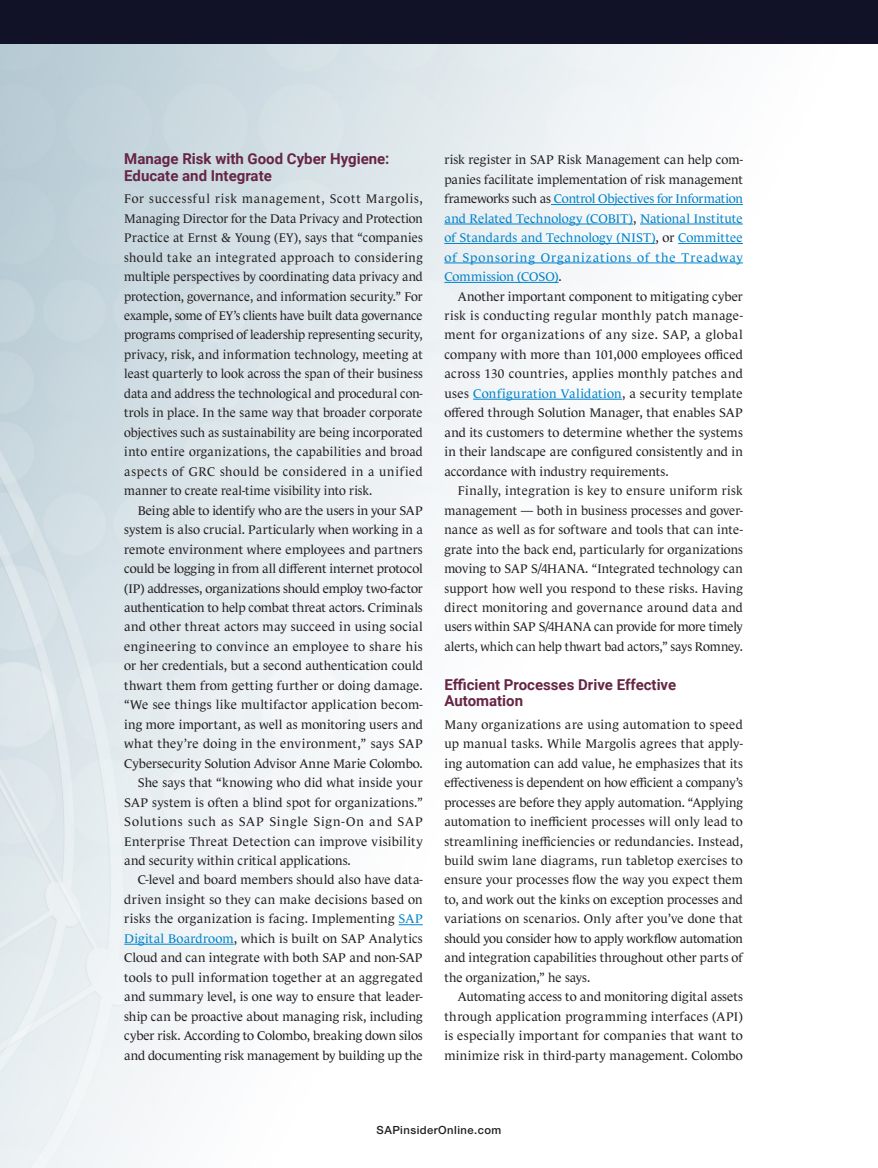
<style>
.page{position:relative;width:878px;height:1168px;background:#fff}
.page>*{position:absolute;margin:0;border:0;box-sizing:border-box;transform-origin:0 0}
.SAP_-_subhead{font:700 15px/16.5px "Roboto";color:#662545}
.SAP_-_Body_text{font:12.75px/19.5px "Le Monde Journal Std";color:#231f20;text-align:justify}
.SAP_-_text_no_indent{font:12.75px/19.5px "Le Monde Journal Std";color:#231f20;text-align:justify}
.SAP_-_Body_text-2{font:12.75px/19.5px "Le Monde Journal Std";letter-spacing:.07em;color:#0083ca;text-align:justify}
.t1{font:500 11.25px "Helvetica Neue LT Std";letter-spacing:.04em;color:#231f20}
.s1{color:#0083ca}
.s2{color:#231f20}
</style>
<div class="page">
<img style="left:0;top:44px;width:743px;height:1124px">
<hr style="left:551px;top:204px;width:192px;height:1px;background:#0083ca">
<hr style="left:444px;top:224px;width:189px;height:1px;background:#0083ca">
<hr style="left:640px;top:224px;width:102px;height:1px;background:#0083ca">
<hr style="left:444px;top:243px;width:211px;height:1px;background:#0083ca">
<hr style="left:678px;top:243px;width:64px;height:1px;background:#0083ca">
<hr style="left:444px;top:262px;width:298px;height:1px;background:#0083ca">
<hr style="left:444px;top:282px;width:114px;height:1px;background:#0083ca">
<hr style="left:473px;top:399px;width:149px;height:1px;background:#0083ca">
<svg style="left:398px;top:924px;width:25px;height:1px"></svg>
<hr style="left:124px;top:944px;width:110px;height:1px;background:#0083ca">
<div style="left:0;top:0;width:878px;height:44px;background:#111128"></div>
<p class="SAP_-_subhead" style="left:124px;top:150px;width:267px">Manage Risk with Good Cyber Hygiene:<br>Educate and Integrate</p>
<p class="SAP_-_text_no_indent" style="left:124px;top:189px;width:300px">For successful risk management, Scott Margolis, Managing Director for the Data Privacy and Protection Practice at Ernst &amp; Young (EY), says that “companies should take an integrated approach to considering multiple perspectives by coordinating data privacy and protection, governance, and information security.” For example, some of EY’s clients have built data governance programs comprised of leadership representing security, privacy, risk, and information technology, meeting at least quarterly to look across the span of their business data and address the technological and procedural con&shy;trols in place. In the same way that broader corporate objectives such as sustainability are being incorporated into entire organizations, the capabilities and broad aspects of GRC should be considered in a unified manner to create real-time visibility into risk.</p>
<p class="SAP_-_Body_text" style="left:124px;top:500px;width:300px;text-indent:14px">Being able to identify who are the users in your SAP system is also crucial. Particularly when working in a remote environment where employees and partners could be logging in from all different internet protocol (IP) addresses, organizations should employ two-factor authentication to help combat threat actors. Criminals and other threat actors may succeed in using social engineering to convince an employee to share his or her credentials, but a second authentication could thwart them from getting further or doing damage. “We see things like multifactor application becom&shy;ing more important, as well as monitoring users and what they’re doing in the environment,” says SAP Cybersecurity Solution Advisor Anne Marie Colombo.</p>
<p class="SAP_-_Body_text" style="left:124px;top:773px;width:300px;text-indent:14px">She says that “knowing who did what inside your SAP system is often a blind spot for organizations.” Solutions such as SAP Single Sign-On and SAP Enterprise Threat Detection can improve visibility and security within critical applications.</p>
<p class="SAP_-_Body_text" style="left:124px;top:870px;width:300px;text-indent:14px">C-level and board members should also have data&shy;driven insight so they can make decisions based on risks the organization is facing. Implementing <span class="s1">SAP Digital Boardroom</span>, which is built on SAP Analytics Cloud and can integrate with both SAP and non-SAP tools to pull information together at an aggregated and summary level, is one way to ensure that leader&shy;ship can be proactive about managing risk, including cyber risk. According to Colombo, breaking down silos and documenting risk management by building up the</p>
<p class="SAP_-_Body_text-2" style="left:444px;top:150px;width:300px"><span class="s2">risk register in SAP Risk Management can help com&shy;panies facilitate implementation of risk management frameworks such as</span> Control Objectives for Information and Related Technology (COBIT)<span class="s2">,</span> National Institute of Standards and Technology (NIST)<span class="s2">, or</span> Committee of Sponsoring Organizations of the Treadway Commission (COSO)<span class="s2">.</span></p>
<p class="SAP_-_Body_text" style="left:444px;top:286px;width:300px;text-indent:14px">Another important component to mitigating cyber risk is conducting regular monthly patch manage&shy;ment for organizations of any size. SAP, a global company with more than 101,000 employees officed across 130 countries, applies monthly patches and uses <span class="s1">Configuration Validation</span>, a security template offered through Solution Manager, that enables SAP and its customers to determine whether the systems in their landscape are configured consistently and in accordance with industry requirements.</p>
<p class="SAP_-_Body_text" style="left:444px;top:481px;width:300px;text-indent:14px">Finally, integration is key to ensure uniform risk management — both in business processes and gover&shy;nance as well as for software and tools that can inte&shy;grate into the back end, particularly for organizations moving to SAP S/4HANA. “Integrated technology can support how well you respond to these risks. Having direct monitoring and governance around data and users within SAP S/4HANA can provide for more timely alerts, which can help thwart bad actors,” says Romney.</p>
<p class="SAP_-_subhead" style="left:444px;top:676px;width:233px">Efficient Processes Drive Effective<br>Automation</p>
<p class="SAP_-_text_no_indent" style="left:444px;top:714px;width:300px">Many organizations are using automation to speed up manual tasks. While Margolis agrees that apply&shy;ing automation can add value, he emphasizes that its effectiveness is dependent on how efficient a company’s processes are before they apply automation. “Applying automation to inefficient processes will only lead to streamlining inefficiencies or redundancies. Instead, build swim lane diagrams, run tabletop exercises to ensure your processes flow the way you expect them to, and work out the kinks on exception processes and variations on scenarios. Only after you’ve done that should you consider how to apply workflow automation and integration capabilities throughout other parts of the organization,” he says.</p>
<p class="SAP_-_Body_text" style="left:444px;top:987px;width:300px;text-indent:14px">Automating access to and monitoring digital assets through application programming interfaces (API) is especially important for companies that want to minimize risk in third-party management. Colombo</p>
<p class="t1" style="left:376px;top:1124px;width:126px">SAPinsiderOnline.com</p>
</div>
